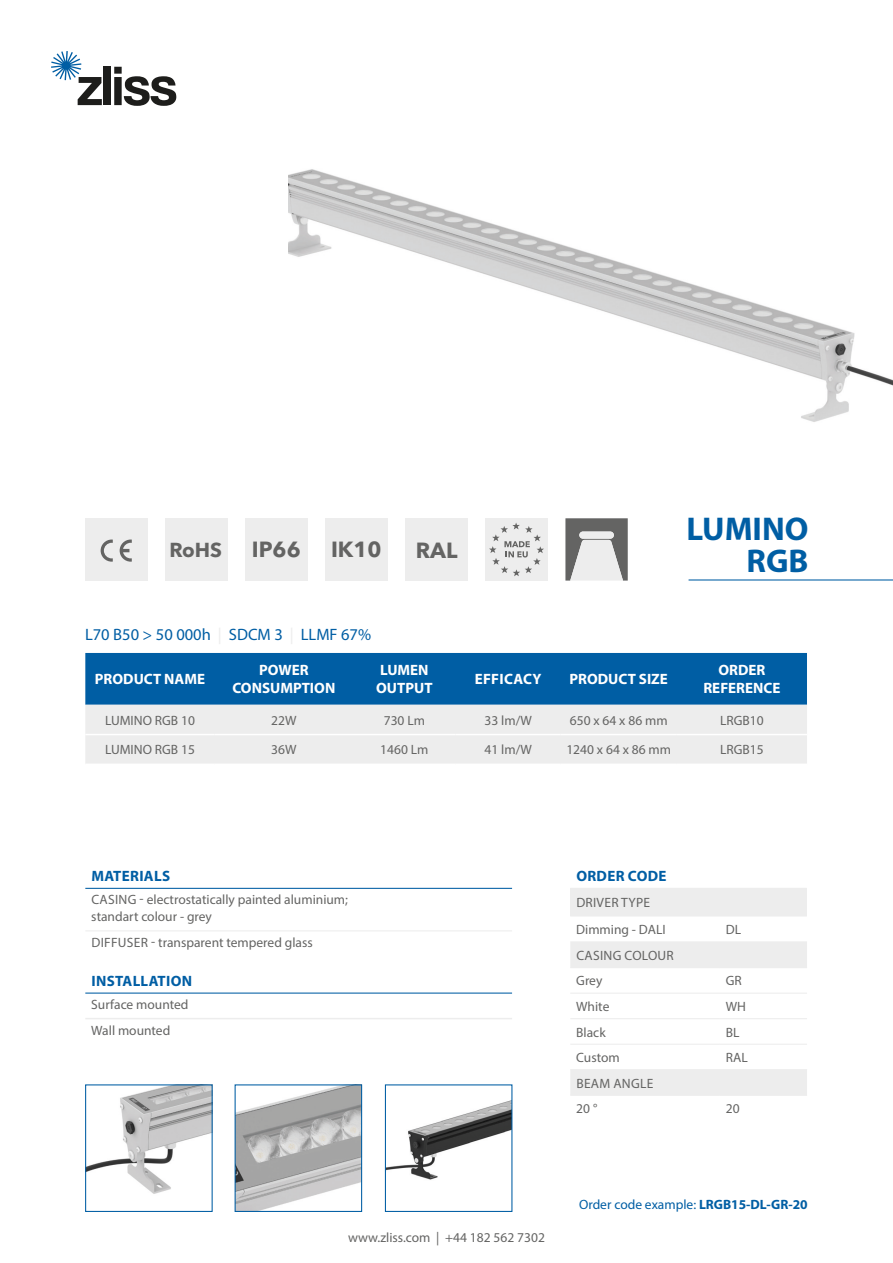
<style>
.page{position:relative;width:893px;height:1263px;background:#fff}
.page>*{position:absolute;margin:0;border:0;box-sizing:border-box;transform-origin:0 0}
.t1{font:700 33px/31.5px "Myriad Pro";color:#005ea4;text-align:right}
.t2{font:700 21.75px "Avenir Next LT Pro";color:#646463}
.t3{font:700 20.1px "Avenir Next LT Pro";color:#646463}
.t4{font:16.5px "Myriad Pro";color:#005ea4}
.t5{font:700 15px/18px "Myriad Pro";color:#fff;text-align:center}
.t6{font:700 15px "Myriad Pro";letter-spacing:.02em;color:#005ea4}
.t7{font:700 15px "Myriad Pro";letter-spacing:.02em;color:#fff}
.t8{font:13.5px/26.5px "Myriad Pro";color:#646463}
.t9{font:13.5px "Myriad Pro";color:#005ea4}
.t10{font:13.5px/26px "Myriad Pro";letter-spacing:.02em;color:#646463}
.s1{font-size:20.1px}
.s2{color:#ededed}
.s3{font-weight:700}
</style>
<div class="page">
<div style="left:85px;top:518px;width:62px;height:63px;background:#ededed"></div>
<svg style="left:101px;top:539px;width:12px;height:23px"></svg>
<svg style="left:120px;top:539px;width:12px;height:23px"></svg>
<hr style="left:689px;top:579px;width:204px;height:1px;background:#005ea4">
<div style="left:245px;top:518px;width:62px;height:63px;background:#ededed"></div>
<div style="left:325px;top:518px;width:62px;height:63px;background:#ededed"></div>
<div style="left:165px;top:518px;width:62px;height:63px;background:#ededed"></div>
<div style="left:405px;top:518px;width:62px;height:63px;background:#ededed"></div>
<div style="left:570px;top:888px;width:237px;height:28px;background:#ededed"></div>
<svg style="left:51px;top:51px;width:51px;height:54px"></svg>
<div style="left:104px;top:67px;width:7px;height:38px;background:#1d1d1b"></div>
<svg style="left:114px;top:67px;width:62px;height:39px"></svg>
<img style="left:87px;top:1086px;width:124px;height:108px">
<div style="left:85px;top:1084px;width:128px;height:128px;border:1px solid #005ea4"></div>
<img style="left:237px;top:1086px;width:123px;height:124px">
<div style="left:235px;top:1084px;width:127px;height:128px;border:1px solid #005ea4"></div>
<svg style="left:85px;top:653px;width:722px;height:110px;background:#7eaaca"></svg>
<hr style="left:85px;top:734px;width:130px;height:1px;background:#fff">
<hr style="left:215px;top:734px;width:138px;height:1px;background:#fff">
<hr style="left:353px;top:734px;width:103px;height:1px;background:#fff">
<hr style="left:456px;top:734px;width:105px;height:1px;background:#fff">
<hr style="left:561px;top:734px;width:116px;height:1px;background:#fff">
<hr style="left:677px;top:734px;width:130px;height:1px;background:#fff">
<hr style="left:85px;top:930px;width:427px;height:1px;background:#ededed">
<hr style="left:85px;top:888px;width:427px;height:1px;background:#005ea4">
<hr style="left:85px;top:1018px;width:427px;height:1px;background:#ededed">
<hr style="left:85px;top:992px;width:427px;height:2px;background:#005ea4">
<svg style="left:570px;top:941px;width:237px;height:154px"></svg>
<hr style="left:570px;top:967px;width:150px;height:1px;background:#ededed">
<hr style="left:720px;top:967px;width:87px;height:1px;background:#ededed">
<hr style="left:570px;top:993px;width:150px;height:1px;background:#ededed">
<hr style="left:720px;top:993px;width:87px;height:1px;background:#ededed">
<hr style="left:570px;top:1018px;width:150px;height:1px;background:#ededed">
<hr style="left:720px;top:1018px;width:87px;height:1px;background:#ededed">
<hr style="left:570px;top:1044px;width:150px;height:1px;background:#ededed">
<hr style="left:720px;top:1044px;width:87px;height:1px;background:#ededed">
<hr style="left:570px;top:1069px;width:150px;height:1px;background:#ededed">
<hr style="left:720px;top:1069px;width:87px;height:1px;background:#ededed">
<hr style="left:570px;top:1095px;width:150px;height:1px;background:#ededed">
<hr style="left:720px;top:1095px;width:87px;height:1px;background:#ededed">
<img style="left:387px;top:1100px;width:123px;height:80px">
<div style="left:385px;top:1084px;width:127px;height:128px;border:1px solid #005ea4"></div>
<img style="left:288px;top:169px;width:605px;height:253px">
<div style="left:485px;top:518px;width:63px;height:63px;background:#ededed"></div>
<svg style="left:489px;top:523px;width:55px;height:53px"></svg>
<svg style="left:565px;top:518px;width:63px;height:63px;background:#a9a9a9"></svg>
<h3 class="t3" style="left:262px;top:537px;width:41px">oHS</h3>
<h2 class="t2" style="left:330px;top:536px;width:53px"><span class="s1">R</span>IK10</h2>
<h3 class="t3" style="left:170px;top:537px;width:53px">RoHS</h3>
<h2 class="t2" style="left:250px;top:536px;width:52px"><span class="s1">R</span>IP66</h2>
<h3 class="t3" style="left:342px;top:537px;width:41px">oHS</h3>
<h2 class="t2" style="left:416px;top:537px;width:43px">RAL</h2>
<h1 class="t1" style="left:686px;top:512px;width:124px">LUMINO<br>RGB</h1>
<p class="t4" style="left:85px;top:624px;width:288px">L70 B50 &gt; 50 000h <span class="s2">|</span> SDCM 3 <span class="s2">|</span> LLMF 67%</p>
<p class="t5" style="left:95px;top:670px;width:112px">PRODUCT NAME</p>
<p class="t5" style="left:232px;top:661px;width:104px">POWER<br>CONSUMPTION</p>
<p class="t5" style="left:376px;top:661px;width:58px;text-align:left">LUMEN<br>OUTPUT</p>
<p class="t7" style="left:475px;top:670px;width:68px">EFFICACY</p>
<p class="t5" style="left:570px;top:670px;width:100px">PRODUCT SIZE</p>
<p class="t5" style="left:703px;top:661px;width:79px">ORDER<br>REFERENCE</p>
<p class="t8" style="left:105px;top:707px;width:91px">LUMINO RGB 10</p>
<p class="t8" style="left:271px;top:707px;width:27px">22W</p>
<p class="t8" style="left:384px;top:707px;width:43px">730 Lm</p>
<p class="t8" style="left:485px;top:707px;width:49px">33 lm/W</p>
<p class="t8" style="left:570px;top:707px;width:99px">650 x 64 x 86 mm</p>
<p class="t8" style="left:720px;top:707px;width:45px">LRGB10</p>
<p class="t8" style="left:105px;top:736px;width:91px">LUMINO RGB 15</p>
<p class="t8" style="left:271px;top:736px;width:27px">36W</p>
<p class="t8" style="left:380px;top:736px;width:50px">1460 Lm</p>
<p class="t8" style="left:485px;top:736px;width:49px">41 lm/W</p>
<p class="t8" style="left:566px;top:736px;width:106px">1240 x 64 x 86 mm</p>
<p class="t8" style="left:720px;top:736px;width:45px">LRGB15</p>
<p class="t6" style="left:91px;top:866px;width:80px">MATERIALS</p>
<p class="t8" style="left:91px;top:892px;width:258px;line-height:16.2px">CASING - electrostatically painted aluminium; standart colour - grey</p>
<p class="t8" style="left:91px;top:929px;width:223px">DIFFUSER - transparent tempered glass</p>
<p class="t6" style="left:91px;top:971px;width:102px">INSTALLATION</p>
<p class="t8" style="left:91px;top:992px;width:99px;line-height:25.5px">Surface mounted<br>Wall mounted</p>
<p class="t6" style="left:576px;top:866px;width:92px">ORDER CODE</p>
<p class="t8" style="left:576px;top:889px;width:91px">DRIVER TYPE<br>Dimming - DALI</p>
<p class="t10" style="left:576px;top:942px;width:99px">CASING COLOUR<br>Grey</p>
<p class="t8" style="left:726px;top:916px;width:17px">DL</p>
<p class="t8" style="left:726px;top:967px;width:17px">GR</p>
<p class="t8" style="left:576px;top:993px;width:35px">White</p>
<p class="t8" style="left:726px;top:993px;width:22px">WH</p>
<p class="t8" style="left:576px;top:1018px;width:31px">Black</p>
<p class="t8" style="left:726px;top:1018px;width:15px">BL</p>
<p class="t8" style="left:576px;top:1044px;width:45px">Custom</p>
<p class="t8" style="left:726px;top:1044px;width:23px">RAL</p>
<p class="t10" style="left:576px;top:1070px;width:79px;line-height:25.5px">BEAM ANGLE<br>20 °</p>
<p class="t8" style="left:726px;top:1095px;width:15px">20</p>
<p class="t8" style="left:348px;top:1224px;width:198px">www.zliss.com | +44 182 562 7302</p>
<p class="t9" style="left:579px;top:1196px;width:230px">Order code example: <span class="s3">LRGB15-DL-GR-20</span></p>
</div>
